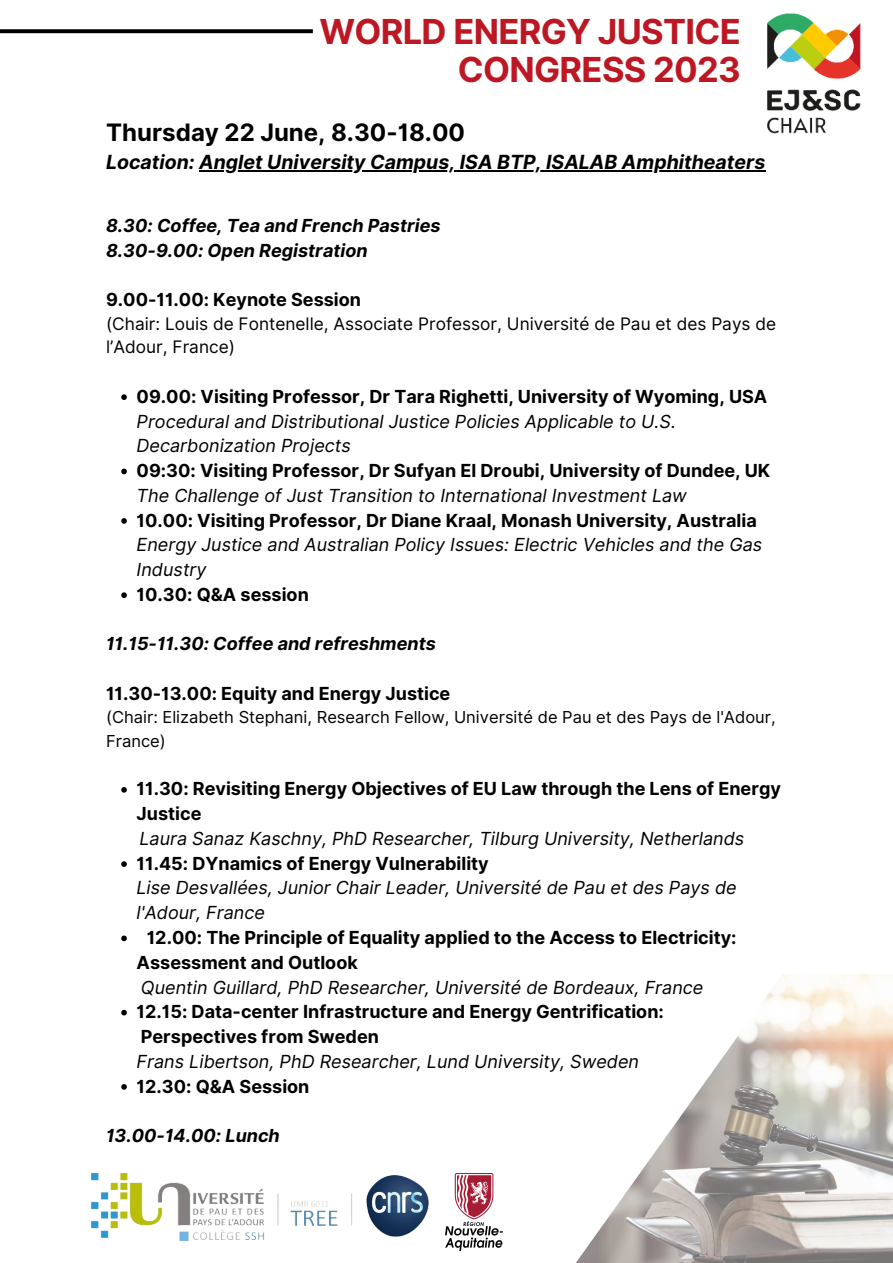
<style>
.page{position:relative;width:893px;height:1263px;background:#fff}
.page>*{position:absolute;margin:0;border:0;box-sizing:border-box;transform-origin:0 0}
.t1{font:700 34.5px "Inter";letter-spacing:-.02em;color:#bd1723}
.t2{font:700 24px "Inter";color:#000}
.t3{font:italic 700 19.5px "Inter";color:#000}
.t4{font:700 18px/24.8px "Inter";color:#000}
.t5{font:italic 18px/24.8px "Inter";color:#000}
.t6{font:italic 700 18px "Inter";color:#000}
.t7{font:17.25px/23.6px "Inter";color:#000}
.t8{font:16.5px/23.1px "Inter";color:#000}
.s1{font-weight:700;font-style:normal}
.s2{font-weight:400;font-style:italic}
</style>
<div class="page">
<img style="left:767px;top:13px;width:94px;height:121px">
<svg style="left:0;top:29px;width:313px;height:4px"></svg>
<img style="left:880px;top:975px;width:13px;height:288px">
<svg style="left:445px;top:974px;width:435px;height:289px"></svg>
<img style="left:92px;top:1174px;width:337px;height:66px">
<img style="left:446px;top:1174px;width:56px;height:76px">
<svg style="left:121px;top:394px;width:6px;height:6px"></svg>
<svg style="left:121px;top:469px;width:6px;height:5px"></svg>
<svg style="left:121px;top:518px;width:6px;height:6px"></svg>
<svg style="left:121px;top:592px;width:6px;height:6px"></svg>
<svg style="left:121px;top:787px;width:6px;height:6px"></svg>
<svg style="left:121px;top:861px;width:6px;height:6px"></svg>
<svg style="left:121px;top:935px;width:6px;height:6px"></svg>
<svg style="left:121px;top:1010px;width:6px;height:5px"></svg>
<svg style="left:121px;top:1084px;width:6px;height:6px"></svg>
<hr style="left:199px;top:170px;width:566px;height:2px;background:#000">
<p class="t1" style="left:319px;top:11px;width:423px">WORLD ENERGY JUSTICE</p>
<p class="t1" style="left:458px;top:49px;width:284px">CONGRESS 2023</p>
<p class="t2" style="left:106px;top:118px;width:360px">Thursday 22 June, 8.30-18.00</p>
<p class="t3" style="left:106px;top:150px;width:661px">Location: Anglet University Campus, ISA BTP, ISALAB Amphitheaters</p>
<p class="t6" style="left:106px;top:214px;width:336px">8.30: Coffee, Tea and French Pastries</p>
<p class="t6" style="left:106px;top:239px;width:263px">8.30-9.00: Open Registration</p>
<p class="t4" style="left:106px;top:287px;width:256px">9.00-11.00: Keynote Session</p>
<p class="t7" style="left:106px;top:312px;width:671px">(Chair: Louis de Fontenelle, Associate Professor, Université de Pau et des Pays de l’Adour, France)</p>
<p class="t5" style="left:137px;top:384px;width:632px"><span class="s1">09.00: Visiting Professor, Dr Tara Righetti, University of Wyoming, USA<br></span>Procedural and Distributional Justice Policies Applicable to U.S.<br>Decarbonization Projects</p>
<p class="t4" style="left:137px;top:458px;width:635px">09:30: Visiting Professor, Dr Sufyan El Droubi, University of Dundee, UK<br><span class="s2">The Challenge of Just Transition to International Investment Law</span></p>
<p class="t5" style="left:137px;top:508px;width:627px"><span class="s1">10.00: Visiting Professor, Dr Diane Kraal, Monash University, Australia<br></span>Energy Justice and Australian Policy Issues: Electric Vehicles and the Gas<br>Industry</p>
<p class="t4" style="left:137px;top:582px;width:174px">10.30: Q&amp;A session</p>
<p class="t6" style="left:106px;top:633px;width:331px">11.15-11.30: Coffee and refreshments</p>
<p class="t4" style="left:106px;top:681px;width:346px">11.30-13.00: Equity and Energy Justice</p>
<p class="t8" style="left:106px;top:706px;width:671px">(Chair: Elizabeth Stephani, Research Fellow, Université de Pau et des Pays de l'Adour,<br>France)</p>
<p class="t4" style="left:137px;top:776px;width:646px">11.30: Revisiting Energy Objectives of EU Law through the Lens of Energy<br>Justice</p>
<p class="t4" style="left:137px;top:851px;width:354px">11.45: DYnamics of Energy Vulnerability</p>
<p class="t5" style="left:139px;top:826px;width:606px">Laura Sanaz Kaschny, PhD Researcher, Tilburg University, Netherlands</p>
<p class="t5" style="left:136px;top:875px;width:602px">Lise Desvallées, Junior Chair Leader, Université de Pau et des Pays de</p>
<p class="t5" style="left:136px;top:900px;width:130px">l'Adour, France</p>
<p class="t4" style="left:137px;top:925px;width:601px;text-indent:10px">12.00: The Principle of Equality applied to the Access to Electricity:<br>Assessment and Outlook<br><span class="s2">Quentin Guillard, PhD Researcher, Université de Bordeaux, France</span></p>
<p class="t4" style="left:137px;top:999px;width:529px">12.15: Data-center Infrastructure and Energy Gentrification:<br>Perspectives from Sweden<br><span class="s2">Frans Libertson, PhD Researcher, Lund University, Sweden</span></p>
<p class="t4" style="left:137px;top:1073px;width:174px">12.30: Q&amp;A Session</p>
<p class="t6" style="left:106px;top:1125px;width:175px">13.00-14.00: Lunch</p>
</div>
